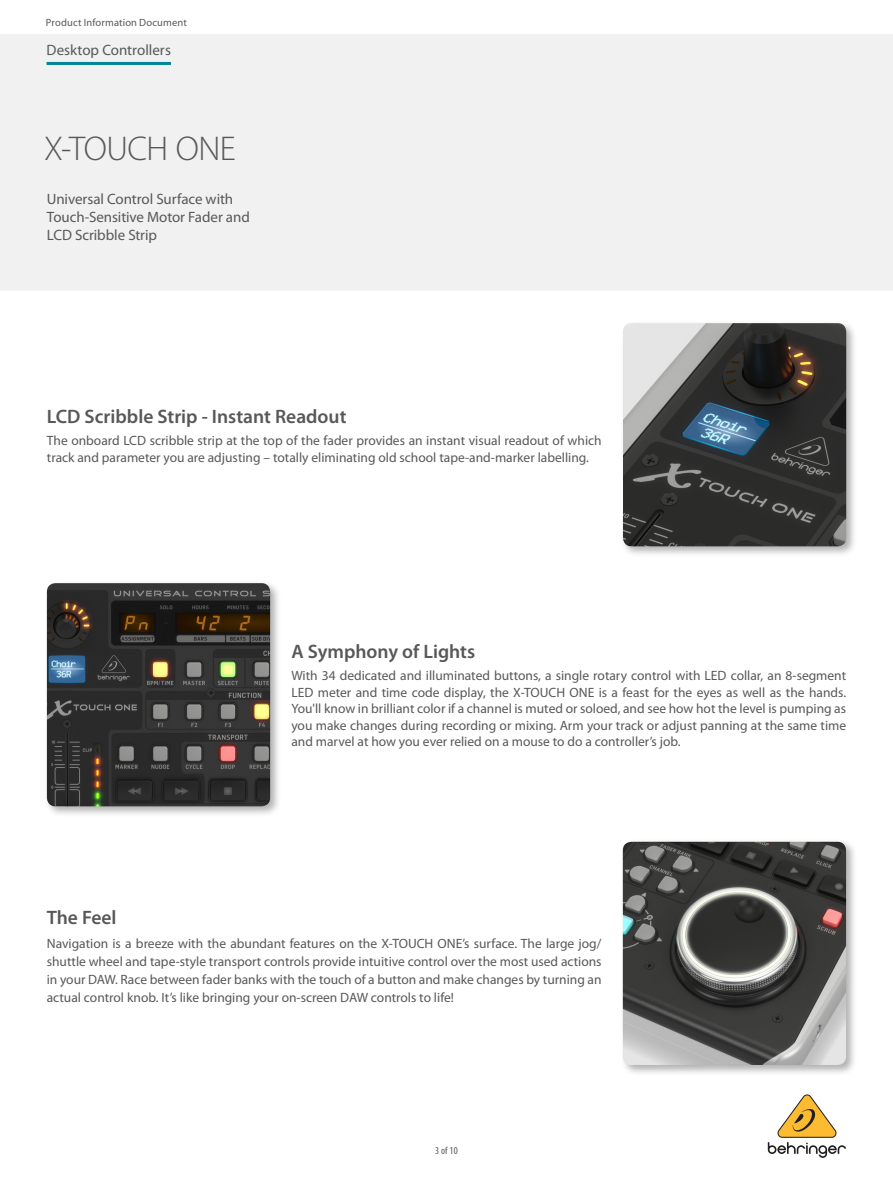
<style>
.page{position:relative;width:893px;height:1188px;background:#fff}
.page>*{position:absolute;margin:0;border:0;box-sizing:border-box;transform-origin:0 0}
.t1{font:300 34.5px "Myriad Pro";letter-spacing:-.015em;color:#57585a}
._09_Body_Header_1{font:600 19.5px "Myriad Pro";color:#57585a}
.t2{font:15px/18px "Myriad Pro";letter-spacing:-.005em;color:#57585a}
._08_Standard_Text{font:13.5px/16.5px "Myriad Pro";color:#57585a;text-align:justify}
.t3{font:10.5px "Myriad Pro";letter-spacing:.015em;color:#57585a}
.t4{font:condensed 10.5px "Myriad Pro";color:#57585a}
</style>
<div class="page">
<svg style="left:768px;top:1094px;width:78px;height:64px"></svg>
<hr style="left:47px;top:62px;width:124px;height:3px;background:#008698">
<div style="left:44px;top:580px;width:237px;height:238px;background:#231f20;opacity:.35"></div>
<img style="left:47px;top:583px;width:223px;height:223px">
<div style="left:620px;top:320px;width:237px;height:238px;background:#231f20;opacity:.35"></div>
<img style="left:623px;top:323px;width:223px;height:223px">
<div style="left:620px;top:839px;width:237px;height:237px;background:#231f20;opacity:.35"></div>
<img style="left:623px;top:842px;width:223px;height:223px">
<p class="t3" style="left:46px;top:16px;width:142px">Product Information Document</p>
<p class="t2" style="left:47px;top:40px;width:126px">Desktop Controllers</p>
<h1 class="t1" style="left:44px;top:130px;width:194px">X-TOUCH ONE</h1>
<p class="t2" style="left:47px;top:190px;width:204px">Universal Control Surface with<br>Touch-Sensitive Motor Fader and<br>LCD Scribble Strip</p>
<p class="_09_Body_Header_1" style="left:47px;top:404px;width:301px">LCD Scribble Strip - Instant Readout</p>
<p class="_08_Standard_Text" style="left:47px;top:432px;width:556px">The onboard LCD scribble strip at the top of the fader provides an instant visual readout of which track and parameter you are adjusting – totally eliminating old school tape-and-marker labelling.</p>
<p class="_09_Body_Header_1" style="left:291px;top:639px;width:185px">A Symphony of Lights</p>
<p class="_08_Standard_Text" style="left:291px;top:667px;width:556px">With 34 dedicated and illuminated buttons, a single rotary control with LED collar, an 8-segment LED meter and time code display, the X-TOUCH ONE is a feast for the eyes as well as the hands.<br>You'll know in brilliant color if a channel is muted or soloed, and see how hot the level is pumping as you make changes during recording or mixing. Arm your track or adjust panning at the same time and marvel at how you ever relied on a mouse to do a controller’s job.</p>
<p class="_09_Body_Header_1" style="left:47px;top:905px;width:71px">The Feel</p>
<p class="_08_Standard_Text" style="left:47px;top:934px;width:556px;line-height:18px">Navigation is a breeze with the abundant features on the X-TOUCH ONE’s surface. The large jog/ shuttle wheel and tape-style transport controls provide intuitive control over the most used actions in your DAW. Race between fader banks with the touch of a button and make changes by turning an actual control knob. It’s like bringing your on-screen DAW controls to life!</p>
<p class="t4" style="left:435px;top:1144px;width:24px">3 of 10</p>
</div>
